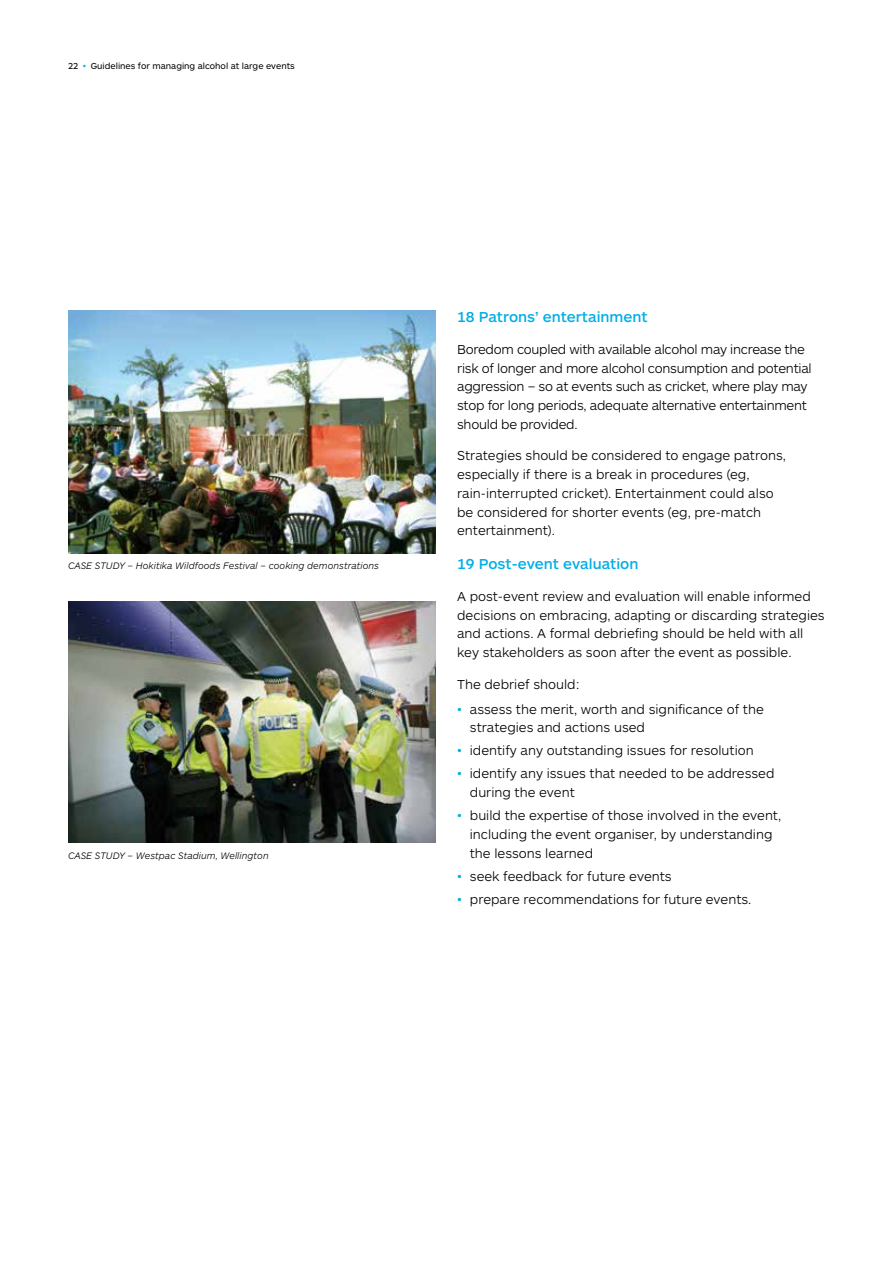
<style>
.page{position:relative;width:893px;height:1263px;background:#fff}
.page>*{position:absolute;margin:0;border:0;box-sizing:border-box;transform-origin:0 0}
.t1{font:500 15px "ARS Maquette Pro";color:#00aee6}
.t2{font:300 13.5px/18.8px "ARS Maquette Pro";color:#000}
.t3{font:300 13.5px/18.8px "ARS Maquette Pro";letter-spacing:-.02em;color:#000}
.t4{font:italic 300 9.75px "ARS Maquette Pro";color:#000}
.t5{font:9px "ARS Maquette Pro";color:#000}
.s1{color:#00aee6}
</style>
<div class="page">
<img style="left:68px;top:310px;width:368px;height:243px">
<img style="left:68px;top:601px;width:368px;height:241px">
<p class="t5" style="left:68px;top:60px;width:228px">22 <span class="s1">•</span> Guidelines for managing alcohol at large events</p>
<p class="t4" style="left:68px;top:560px;width:313px">CASE STUDY – Hokitika Wildfoods Festival – cooking demonstrations</p>
<p class="t4" style="left:68px;top:849px;width:202px">CASE STUDY – Westpac Stadium, Wellington</p>
<p class="t1" style="left:457px;top:307px;width:192px">18 Patrons’ entertainment</p>
<p class="t3" style="left:457px;top:339px;width:356px">Boredom coupled with available alcohol may increase the risk of longer and more alcohol consumption and potential aggression – so at events such as cricket, where play may stop for long periods, adequate alternative entertainment should be provided.</p>
<p class="t2" style="left:457px;top:446px;width:330px">Strategies should be considered to engage patrons, especially if there is a break in procedures (eg, rain-interrupted cricket). Entertainment could also be considered for shorter events (eg, pre-match entertainment).</p>
<p class="t1" style="left:457px;top:554px;width:183px">19 Post-event evaluation</p>
<p class="t2" style="left:457px;top:586px;width:369px">A post-event review and evaluation will enable informed decisions on embracing, adapting or discarding strategies and actions. A formal debriefing should be held with all key stakeholders as soon after the event as possible.</p>
<p class="t2" style="left:457px;top:674px;width:124px">The debrief should:</p>
<p class="t2" style="left:470px;top:699px;width:295px;text-indent:-13px"><span class="s1">•</span> assess the merit, worth and significance of the strategies and actions used</p>
<p class="t2" style="left:457px;top:741px;width:298px"><span class="s1">•</span> identify any outstanding issues for resolution</p>
<p class="t2" style="left:470px;top:764px;width:306px;text-indent:-13px"><span class="s1">•</span> identify any issues that needed to be addressed during the event</p>
<p class="t2" style="left:470px;top:805px;width:313px;text-indent:-13px"><span class="s1">•</span> build the expertise of those involved in the event, including the event organiser, by understanding the lessons learned</p>
<p class="t2" style="left:457px;top:866px;width:216px"><span class="s1">•</span> seek feedback for future events</p>
<p class="t2" style="left:457px;top:889px;width:296px"><span class="s1">•</span> prepare recommendations for future events.</p>
</div>
